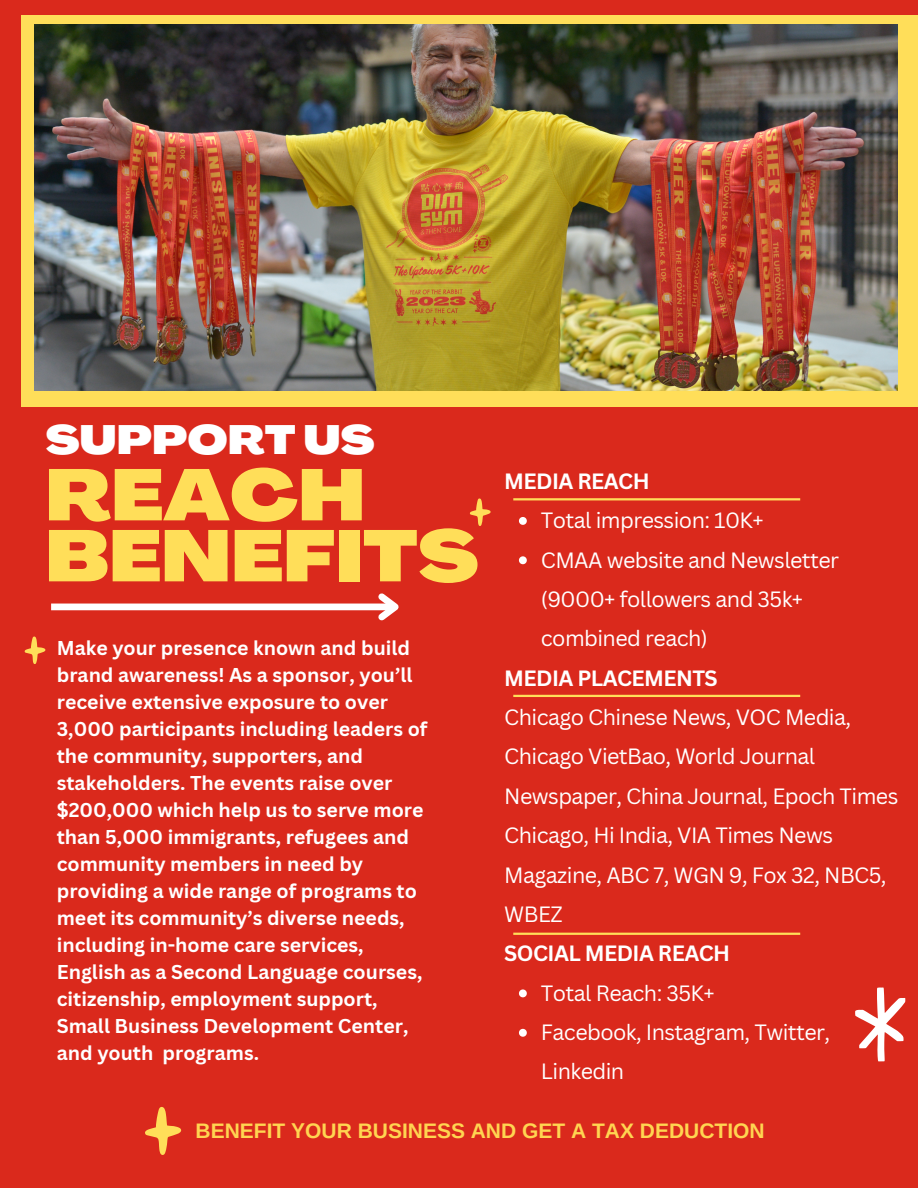
<style>
.page{position:relative;width:918px;height:1188px;background:#da291c}
.page>*{position:absolute;margin:0;border:0;box-sizing:border-box;transform-origin:0 0}
.t1{font:900 expanded 71.4px/61.1px "Agrandir";color:#ffde59}
.t2{font:900 expanded 40.2px "Agrandir";color:#fff}
.t3{font:21.6px/39.3px "Canva Sans";letter-spacing:-.025em;color:#fff}
.t4{font:700 21.6px "Canva Sans";letter-spacing:-.025em;color:#fff}
.t5{font:700 21px "Arimo";color:#ffd551}
.t6{font:700 19.5px/27px "Canva Sans";color:#fff}
</style>
<div class="page">
<svg style="left:519px;top:517px;width:8px;height:8px"></svg>
<svg style="left:519px;top:556px;width:8px;height:8px"></svg>
<svg style="left:519px;top:989px;width:8px;height:8px"></svg>
<svg style="left:519px;top:1029px;width:8px;height:8px"></svg>
<div style="left:51px;top:604px;width:344px;height:6px;background:#fff"></div>
<svg style="left:372px;top:593px;width:27px;height:28px"></svg>
<hr style="left:513px;top:498px;width:287px;height:2px;background:#ffde59">
<hr style="left:513px;top:695px;width:287px;height:2px;background:#ffde59">
<hr style="left:513px;top:933px;width:287px;height:2px;background:#ffde59">
<div style="left:21px;top:15px;width:897px;height:391px;background:#ffde59"></div>
<svg style="left:470px;top:498px;width:21px;height:28px"></svg>
<svg style="left:24px;top:636px;width:21px;height:28px"></svg>
<svg style="left:145px;top:1106px;width:36px;height:49px"></svg>
<svg style="left:855px;top:987px;width:50px;height:74px"></svg>
<img style="left:35px;top:25px;width:863px;height:365px">
<p class="t2" style="left:45px;top:424px;width:331px">SUPPORT US</p>
<p class="t1" style="left:45px;top:472px;width:435px">REACH<br>BENEFITS</p>
<p class="t6" style="left:57px;top:633px;width:372px">Make your presence known and build brand awareness! As a sponsor, you’ll receive extensive exposure to over 3,000 participants including leaders of the community, supporters, and stakeholders. The events raise over $200,000 which help us to serve more than 5,000 immigrants, refugees and community members in need by providing a wide range of programs to meet its community’s diverse needs, including in-home care services, English as a Second Language courses, citizenship, employment support, Small Business Development Center, and youth programs.</p>
<p class="t4" style="left:504px;top:466px;width:147px">MEDIA REACH</p>
<p class="t3" style="left:541px;top:500px;width:224px">Total impression: 10K+</p>
<h2 class="t3" style="left:541px;top:540px;width:300px">CMAA website and Newsletter (9000+ followers and 35k+ combined reach)</h2>
<h1 class="t4" style="left:504px;top:663px;width:215px">MEDIA PLACEMENTS</h1>
<p class="t3" style="left:504px;top:697px;width:396px">Chicago Chinese News, VOC Media,<br>Chicago VietBao, World Journal<br>Newspaper, China Journal, Epoch Times<br>Chicago, Hi India, VIA Times News<br>Magazine, ABC 7, WGN 9, Fox 32, NBC5,<br>WBEZ</p>
<h3 class="t4" style="left:504px;top:938px;width:227px">SOCIAL MEDIA REACH</h3>
<p class="t3" style="left:541px;top:973px;width:175px">Total Reach: 35K+</p>
<p class="t3" style="left:541px;top:1012px;width:291px">Facebook, Instagram, Twitter,<br>Linkedin</p>
<p class="t5" style="left:196px;top:1119px;width:571px">BENEFIT YOUR BUSINESS AND GET A TAX DEDUCTION</p>
</div>
